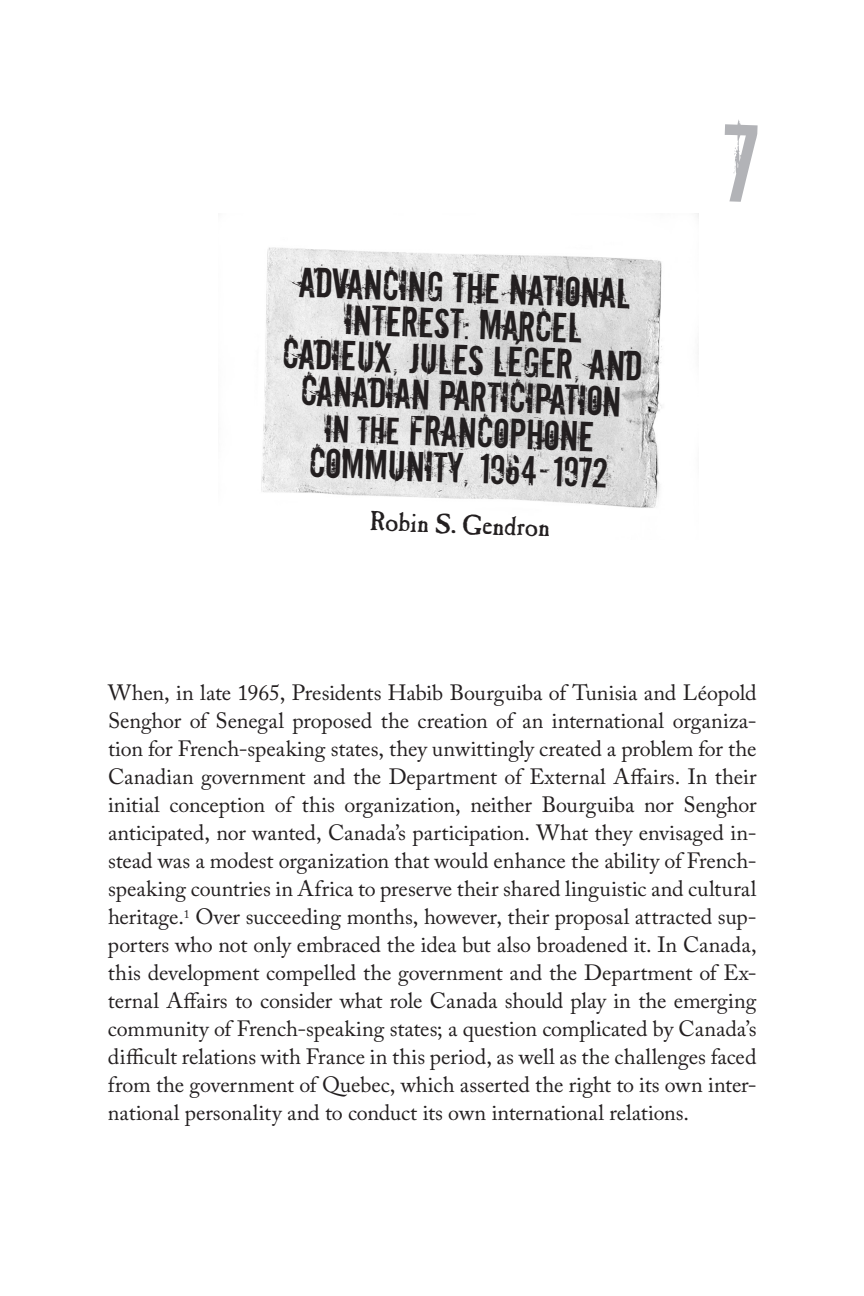
<style>
.page{position:relative;width:864px;height:1296px;background:#fff}
.page>*{position:absolute;margin:0;border:0;box-sizing:border-box;transform-origin:0 0}
.t1{font:40px/36px "Downcome";color:#231f20;text-align:center}
.t2{font:28px "Casablanca Antique Plain";color:#231f20}
.t3{font:22px/28px "Adobe Caslon Pro";letter-spacing:-.005em;color:#231f20;text-align:justify}
.s1{font-size:36px}
</style>
<div class="page">
<img style="left:261px;top:213px;width:438px;height:295px">
<h1 class="t1" style="left:286px;top:262px;width:361px;rotate:2deg">Advancing the National<br>Interest: Marcel<br>Cadieux, Jules Léger, and<br>Canadian Participation<br><span class="s1">in the</span> Francophone<br>Community, 1964–1972</h1>
<p class="t2" style="left:371px;top:505px;width:182px;rotate:2deg">Robin S. Gendron</p>
<p class="t3" style="left:108px;top:679px;width:650px">When, in late 1965, Presidents Habib Bourguiba of Tunisia and Léopold Senghor of Senegal proposed the creation of an international organiza&shy;tion for French-speaking states, they unwittingly created a problem for the Canadian government and the Department of External Affairs. In their initial conception of this organization, neither Bourguiba nor Senghor anticipated, nor wanted, Canada’s participation. What they envisaged in&shy;stead was a modest organization that would enhance the ability of French&shy;speaking countries in Africa to preserve their shared linguistic and cultural heritage.<sup>1</sup> Over succeeding months, however, their proposal attracted sup&shy;porters who not only embraced the idea but also broadened it. In Canada, this development compelled the government and the Department of Ex&shy;ternal Affairs to consider what role Canada should play in the emerging community of French-speaking states; a question complicated by Canada’s difficult relations with France in this period, as well as the challenges faced from the government of Quebec, which asserted the right to its own inter&shy;national personality and to conduct its own international relations.</p>
</div>
